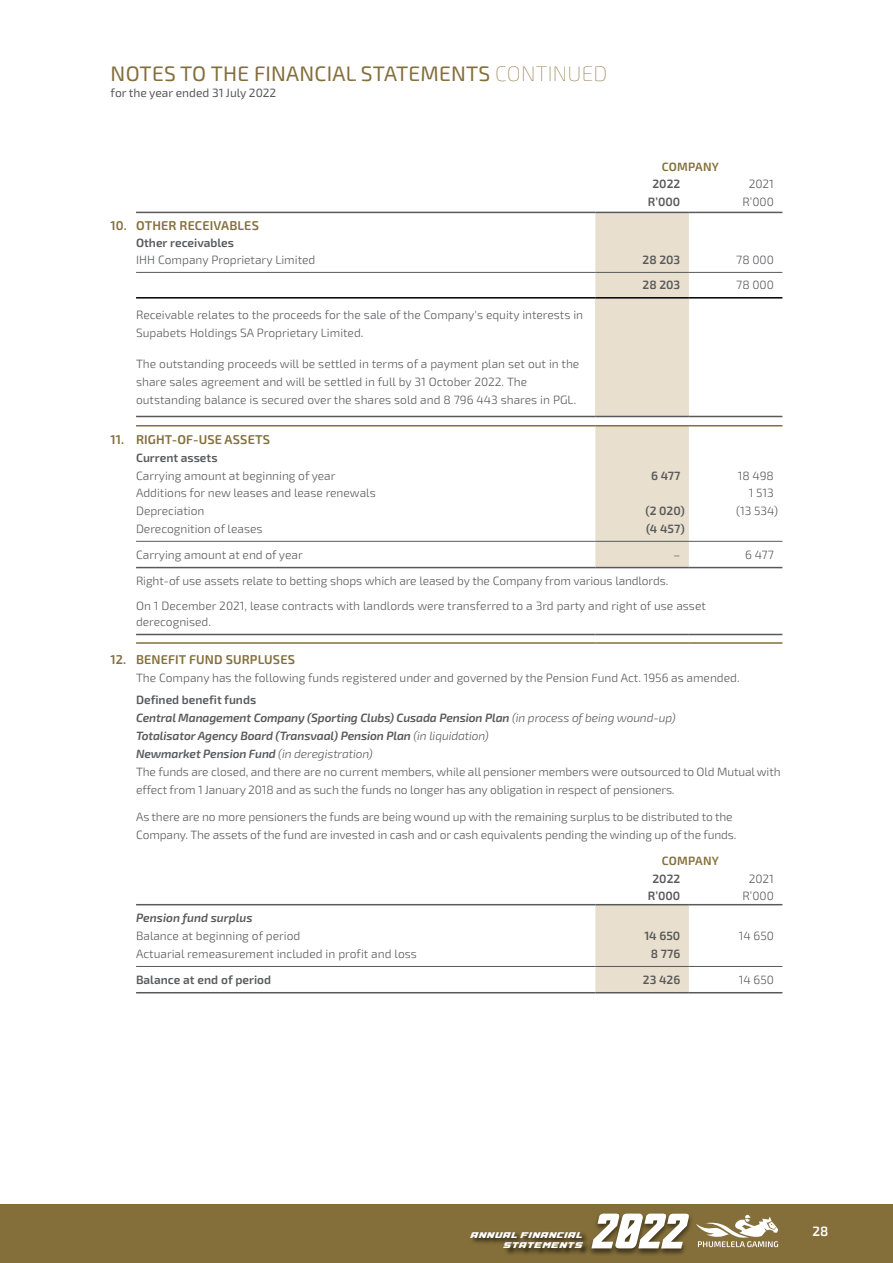
<style>
.page{position:relative;width:893px;height:1263px;background:#fff}
.page>*{position:absolute;margin:0;border:0;box-sizing:border-box;transform-origin:0 0}
.t1{font:21px "Exo 2.0";letter-spacing:.01em;color:#846f3b}
.t2{font:600 13.5px "Exo 2.0";color:#fff}
.t3{font:600 12.75px "Exo 2.0";letter-spacing:.01em;color:#846f3b}
.t4{font:300 12px/18px "Exo 2.0";color:#58595b}
.t5{font:600 12px "Exo 2.0";color:#58595b}
.t6{font:12px "Exo 2.0";color:#58595b}
.t7{font:italic 600 12px "Exo 2.0";color:#58595b}
.t8{font:600 12px "Exo 2.0";letter-spacing:.02em;color:#846f3b}
.t9{font:9.3px "A4 SPEED Bold";letter-spacing:.06em;color:#fff}
.s1{font-weight:100}
.s2{font-weight:600}
.s3{font-weight:600;font-style:italic}
.s4{font-style:italic}
</style>
<div class="page">
<div style="left:595px;top:213px;width:94px;height:84px;background:#e8dfcf"></div>
<div style="left:595px;top:298px;width:94px;height:118px;background:#e8dfcf"></div>
<hr style="left:136px;top:212px;width:459px;height:1px;background:#58595b">
<hr style="left:595px;top:212px;width:94px;height:1px;background:#58595b">
<hr style="left:689px;top:212px;width:93px;height:1px;background:#58595b">
<hr style="left:136px;top:272px;width:459px;height:1px;background:#58595b">
<hr style="left:595px;top:272px;width:94px;height:1px;background:#58595b">
<hr style="left:689px;top:272px;width:93px;height:1px;background:#58595b">
<hr style="left:136px;top:297px;width:459px;height:2px;background:#000">
<hr style="left:595px;top:297px;width:94px;height:2px;background:#000">
<hr style="left:689px;top:297px;width:93px;height:2px;background:#000">
<hr style="left:136px;top:416px;width:459px;height:1px;background:#58595b">
<hr style="left:595px;top:416px;width:94px;height:1px;background:#58595b">
<hr style="left:689px;top:416px;width:93px;height:1px;background:#58595b">
<div style="left:595px;top:426px;width:94px;height:141px;background:#e8dfcf"></div>
<hr style="left:136px;top:642px;width:459px;height:2px;background:#846f3b">
<hr style="left:595px;top:642px;width:94px;height:2px;background:#846f3b">
<hr style="left:689px;top:642px;width:93px;height:2px;background:#846f3b">
<hr style="left:136px;top:634px;width:459px;height:1px;background:#58595b">
<hr style="left:595px;top:634px;width:94px;height:1px;background:#58595b">
<hr style="left:689px;top:634px;width:93px;height:1px;background:#58595b">
<hr style="left:136px;top:567px;width:459px;height:1px;background:#58595b">
<hr style="left:595px;top:567px;width:94px;height:1px;background:#58595b">
<hr style="left:689px;top:567px;width:93px;height:1px;background:#58595b">
<hr style="left:136px;top:541px;width:459px;height:1px;background:#58595b">
<hr style="left:595px;top:541px;width:94px;height:1px;background:#58595b">
<hr style="left:689px;top:541px;width:93px;height:1px;background:#58595b">
<hr style="left:136px;top:425px;width:459px;height:1px;background:#846f3b">
<hr style="left:595px;top:425px;width:94px;height:1px;background:#846f3b">
<hr style="left:689px;top:425px;width:93px;height:1px;background:#846f3b">
<div style="left:595px;top:905px;width:94px;height:87px;background:#e8dfcf"></div>
<hr style="left:136px;top:904px;width:459px;height:1px;background:#58595b">
<hr style="left:595px;top:904px;width:94px;height:1px;background:#58595b">
<hr style="left:689px;top:904px;width:93px;height:1px;background:#58595b">
<hr style="left:136px;top:992px;width:459px;height:1px;background:#58595b">
<hr style="left:595px;top:992px;width:94px;height:1px;background:#58595b">
<hr style="left:689px;top:992px;width:93px;height:1px;background:#58595b">
<hr style="left:136px;top:966px;width:459px;height:1px;background:#58595b">
<hr style="left:595px;top:966px;width:94px;height:1px;background:#58595b">
<hr style="left:689px;top:966px;width:93px;height:1px;background:#58595b">
<div style="left:0;top:1204px;width:893px;height:59px;background:#846f3b"></div>
<svg style="left:696px;top:1215px;width:82px;height:32px"></svg>
<div style="left:587px;top:1212px;width:83px;height:44px;background:#000;opacity:.53"></div>
<div style="left:657px;top:1212px;width:37px;height:44px;background:#000;opacity:.53"></div>
<svg style="left:591px;top:1213px;width:98px;height:35px"></svg>
<div style="left:469px;top:1230px;width:121px;height:26px;background:#000;opacity:.75"></div>
<h1 class="t1" style="left:111px;top:61px;width:498px">NOTES TO THE FINANCIAL STATEMENTS <span class="s1">CONTINUED</span></h1>
<p class="t6" style="left:111px;top:86px;width:167px">for the year ended 31 July 2022</p>
<p class="t8" style="left:662px;top:159px;width:59px">COMPANY</p>
<p class="t5" style="left:652px;top:177px;width:29px">2022</p>
<p class="t4" style="left:749px;top:175px;width:27px">2021</p>
<p class="t5" style="left:648px;top:195px;width:34px">R’000</p>
<p class="t4" style="left:743px;top:193px;width:33px">R’000</p>
<p class="t3" style="left:111px;top:218px;width:150px">10. OTHER RECEIVABLES</p>
<p class="t5" style="left:136px;top:236px;width:99px">Other receivables</p>
<p class="t4" style="left:136px;top:251px;width:181px">IHH Company Proprietary Limited</p>
<p class="t5" style="left:643px;top:253px;width:39px">28 203</p>
<p class="t4" style="left:736px;top:251px;width:39px">78 000</p>
<p class="t5" style="left:643px;top:278px;width:39px">28 203</p>
<p class="t4" style="left:736px;top:276px;width:39px">78 000</p>
<p class="t4" style="left:136px;top:306px;width:449px">Receivable relates to the proceeds for the sale of the Company's equity interests in<br>Supabets Holdings SA Proprietary Limited.</p>
<p class="t4" style="left:136px;top:355px;width:445px">The outstanding proceeds will be settled in terms of a payment plan set out in the share sales agreement and will be settled in full by 31 October 2022. The outstanding balance is secured over the shares sold and 8 796 443 shares in PGL.</p>
<p class="t3" style="left:111px;top:432px;width:161px">11. RIGHT-OF-USE ASSETS</p>
<p class="t5" style="left:136px;top:450px;width:83px">Current assets</p>
<p class="t4" style="left:136px;top:467px;width:201px">Carrying amount at beginning of year</p>
<p class="t5" style="left:651px;top:468px;width:31px">6 477</p>
<p class="t4" style="left:738px;top:467px;width:38px">18 498</p>
<p class="t4" style="left:136px;top:484px;width:241px">Additions for new leases and lease renewals</p>
<p class="t4" style="left:749px;top:484px;width:27px">1 513</p>
<p class="t4" style="left:136px;top:502px;width:70px">Depreciation</p>
<p class="t5" style="left:645px;top:504px;width:41px">(2 020)</p>
<p class="t4" style="left:736px;top:502px;width:44px">(13 534)</p>
<p class="t4" style="left:136px;top:520px;width:128px">Derecognition of leases</p>
<p class="t5" style="left:646px;top:521px;width:40px">(4 457)</p>
<p class="t4" style="left:136px;top:546px;width:168px">Carrying amount at end of year</p>
<p class="t4" style="left:673px;top:546px;width:9px">–</p>
<p class="t4" style="left:745px;top:546px;width:30px">6 477</p>
<p class="t4" style="left:136px;top:568px;width:571px;line-height:25px">Right-of use assets relate to betting shops which are leased by the Company from various landlords.<br>On 1 December 2021, lease contracts with landlords were transferred to a 3rd party and right of use asset</p>
<p class="t4" style="left:136px;top:613px;width:77px">derecognised.</p>
<p class="t3" style="left:111px;top:652px;width:186px">12. BENEFIT FUND SURPLUSES</p>
<p class="t4" style="left:136px;top:669px;width:605px">The Company has the following funds registered under and governed by the Pension Fund Act. 1956 as amended.</p>
<p class="t4" style="left:136px;top:691px;width:646px"><span class="s2">Defined benefit funds<br></span><span class="s3">Central Management Company (Sporting Clubs) Cusada Pension Plan</span> <span class="s4">(in process of being wound-up)<br></span><span class="s3">Totalisator Agency Board (Transvaal) Pension Plan</span> <span class="s4">(in liquidation)<br></span><span class="s3">Newmarket Pension Fund</span> <span class="s4">(in deregistration)<br></span>The funds are closed, and there are no current members, while all pensioner members were outsourced to Old Mutual with effect from 1 January 2018 and as such the funds no longer has any obligation in respect of pensioners.</p>
<p class="t4" style="left:136px;top:808px;width:602px">As there are no more pensioners the funds are being wound up with the remaining surplus to be distributed to the<br>Company. The assets of the fund are invested in cash and or cash equivalents pending the winding up of the funds.</p>
<p class="t8" style="left:662px;top:853px;width:59px">COMPANY</p>
<p class="t5" style="left:652px;top:871px;width:29px">2022</p>
<p class="t4" style="left:749px;top:870px;width:27px">2021</p>
<p class="t5" style="left:648px;top:889px;width:34px">R’000</p>
<p class="t4" style="left:743px;top:887px;width:33px">R’000</p>
<p class="t7" style="left:136px;top:911px;width:118px">Pension fund surplus</p>
<p class="t4" style="left:136px;top:927px;width:166px">Balance at beginning of period</p>
<p class="t5" style="left:644px;top:929px;width:38px">14 650</p>
<p class="t4" style="left:739px;top:927px;width:37px">14 650</p>
<p class="t4" style="left:136px;top:945px;width:282px">Actuarial remeasurement included in profit and loss</p>
<p class="t5" style="left:651px;top:947px;width:31px">8 776</p>
<p class="t5" style="left:136px;top:973px;width:137px">Balance at end of period</p>
<p class="t5" style="left:643px;top:973px;width:39px">23 426</p>
<p class="t4" style="left:739px;top:971px;width:37px">14 650</p>
<p class="t9" style="left:471px;top:1229px;width:113px">ANNUAL FINANCIAL</p>
<p class="t2" style="left:812px;top:1223px;width:18px">28</p>
<p class="t9" style="left:504px;top:1240px;width:80px">STATEMENTS</p>
</div>
